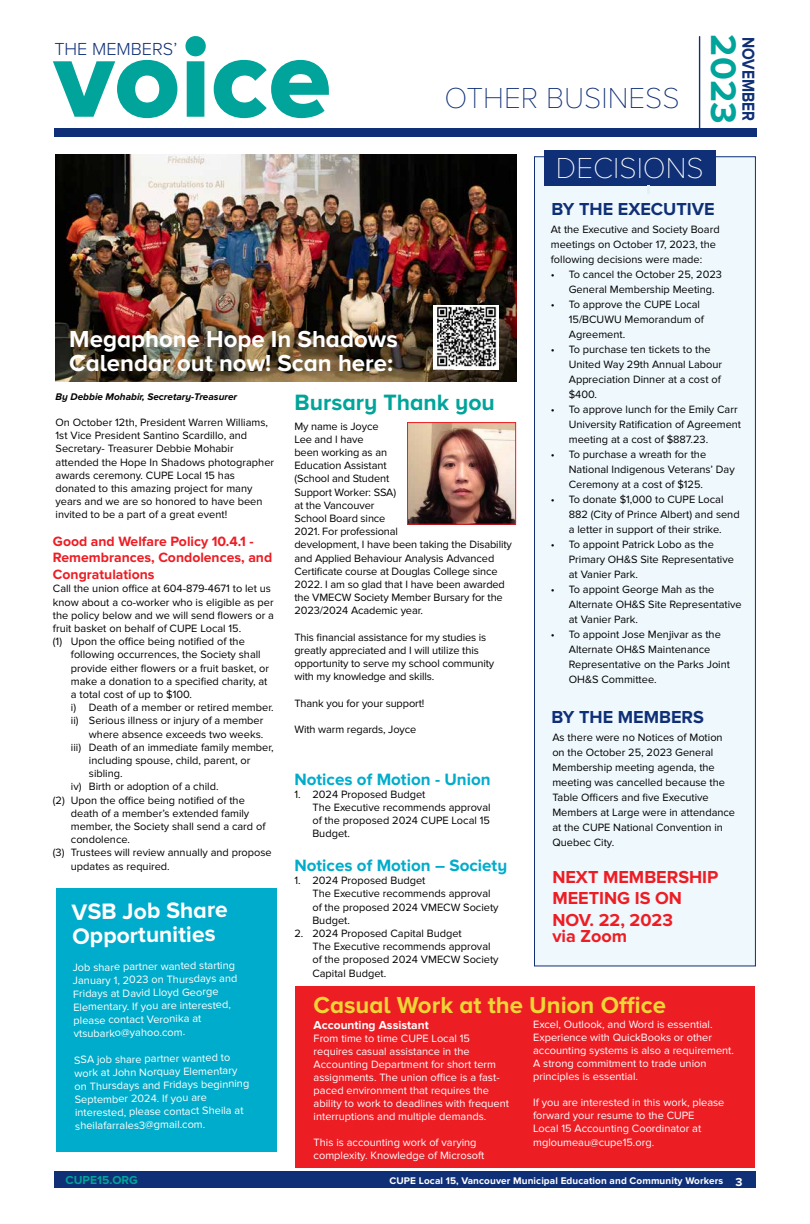
<style>
.page{position:relative;width:810px;height:1224px;background:#fff}
.page>*{position:absolute;margin:0;border:0;box-sizing:border-box;transform-origin:0 0}
.t1{font:114.8px "Proxima Nova A Extrabld";color:#00a49a}
.t2{font:700 36.9px "Proxima Nova A";color:#00a49a}
.t3{font:100 30px "Proxima Nova A";color:#0f2f76}
.t4{font:100 30px "Proxima Nova T";color:#fff}
.t5{font:700 24px/24px "Proxima Nova A";color:#fff}
.t6{font:700 24px "Proxima Nova A";color:#eed636}
.t7{font:700 23px/24px "Proxima Nova A";color:#fff}
.t8{font:700 23px "Proxima Nova A";color:#00a49a}
.t9{font:300 18.1px "Proxima Nova A";color:#0f2f76}
.t10{font:700 18px/21.6px "Proxima Nova";color:#ed1d24}
.t11{font:700 18px "Proxima Nova A";color:#0f2f76}
.t12{font:700 17.8px "Proxima Nova A";color:#0f2f76;scale:.86 1}
.t13{font:700 17px "Proxima Nova A";color:#00accb}
.t14{font:700 14px/16.8px "Proxima Nova";color:#ed1d24}
.t15{font:700 12px "Proxima Nova";color:#fff}
.t16{font:700 12px "Proxima Nova";color:#00a49a}
.t17{font:11px/13.2px "Proxima Nova";color:#000}
.t18{font:11px/13px "Proxima Nova";color:#fff}
.t19{font:700 10px "Proxima Nova";letter-spacing:.01em;color:#fff}
.t20{font:italic 700 10px "Proxima Nova A";color:#000}
.s1{font-family:"Proxima Nova A";font-size:12px}
</style>
<div class="page">
<div style="left:54px;top:128px;width:703px;height:8px;background:#0f2f76"></div>
<hr style="left:699px;top:37px;width:1px;height:92px;background:#0f2f76">
<div style="left:54px;top:1171px;width:702px;height:17px;background:#0f2f76"></div>
<div style="left:295px;top:986px;width:460px;height:182px;background:#ed1d24"></div>
<div style="left:534px;top:156px;width:222px;height:810px;background:#eef8fd;border:1px solid #0f2f76"></div>
<div style="left:544px;top:150px;width:172px;height:36px;background:#0f2f76"></div>
<svg style="left:647px;top:186px;width:3px;height:8px"></svg>
<div style="left:56px;top:888px;width:221px;height:264px;background:#00accb"></div>
<img style="left:409px;top:424px;width:105px;height:99px">
<div style="left:407px;top:422px;width:109px;height:103px;border:1px solid #ed1d24"></div>
<img style="left:56px;top:154px;width:461px;height:228px">
<img style="left:433px;top:305px;width:66px;height:64px">
<h3 class="t9" style="left:54px;top:39px;width:124px">THE MEMBERS’</h3>
<h2 class="t2" style="left:744px;top:34px;width:90px;rotate:90deg">2023</h2>
<h3 class="t12" style="left:759px;top:37px;width:99px;rotate:90deg">NOVEMBER</h3>
<h1 class="t1" style="left:54px;top:12px;width:279px">voice</h1>
<h3 class="t3" style="left:445px;top:82px;width:237px">OTHER BUSINESS</h3>
<h3 class="t4" style="left:556px;top:151px;width:149px">DECISIONS</h3>
<h3 class="t11" style="left:552px;top:199px;width:165px">BY THE EXECUTIVE</h3>
<p class="t17" style="left:551px;top:222px;width:170px;line-height:15px">At the Executive and Society Board meetings on October 17, 2023, the following decisions were made:</p>
<p class="t17" style="left:569px;top:267px;width:155px;line-height:15px;text-indent:-18px">• To cancel the October 25, 2023<br>General Membership Meeting.</p>
<p class="t17" style="left:569px;top:297px;width:137px;line-height:15px;text-indent:-18px">• To approve the CUPE Local<br>15/BCUWU Memorandum of<br>Agreement.</p>
<p class="t17" style="left:569px;top:342px;width:155px;line-height:15px;text-indent:-18px">• To purchase ten tickets to the<br>United Way 29th Annual Labour<br>Appreciation Dinner at a cost of $400.</p>
<p class="t17" style="left:569px;top:402px;width:174px;line-height:15px;text-indent:-18px">• To approve lunch for the Emily Carr<br>University Ratification of Agreement meeting at a cost of $887.23.</p>
<p class="t17" style="left:569px;top:447px;width:167px;line-height:15px;text-indent:-18px">• To purchase a wreath for the<br>National Indigenous Veterans’ Day<br>Ceremony at a cost of $125.</p>
<p class="t17" style="left:569px;top:492px;width:172px;line-height:15px;text-indent:-18px">• To donate $1,000 to CUPE Local<br>882 (City of Prince Albert) and send a letter in support of their strike.</p>
<p class="t17" style="left:569px;top:537px;width:167px;line-height:15px;text-indent:-18px">• To appoint Patrick Lobo as the<br>Primary OH&amp;S Site Representative at Vanier Park.</p>
<p class="t17" style="left:569px;top:582px;width:175px;line-height:15px;text-indent:-18px">• To appoint George Mah as the<br>Alternate OH&amp;S Site Representative at Vanier Park.</p>
<p class="t17" style="left:569px;top:627px;width:163px;line-height:15px;text-indent:-18px">• To appoint Jose Menjivar as the<br>Alternate OH&amp;S Maintenance<br>Representative on the Parks Joint<br>OH&amp;S Committee.</p>
<h3 class="t5" style="left:69px;top:326px;width:330px">Megaphone Hope In Shadows<br>Calendar out now! Scan here:</h3>
<p class="t20" style="left:56px;top:391px;width:183px">By Debbie Mohabir, Secretary-Treasurer</p>
<p class="t17" style="left:56px;top:416px;width:220px">On October 12th, President Warren Williams, 1st Vice President Santino Scardillo, and Secretary- Treasurer Debbie Mohabir attended the Hope In Shadows photographer awards ceremony. CUPE Local 15 has donated to this amazing project for many years and we are so honored to have been invited to be a part of a great event!</p>
<h3 class="t8" style="left:295px;top:389px;width:202px">Bursary Thank you</h3>
<p class="t17" style="left:294px;top:420px;width:219px">My name is Joyce<br>Lee and I have<br>been working as an<br>Education Assistant<br>(School and Student<br>Support Worker: SSA)<br>at the Vancouver<br>School Board since<br>2021. For professional<br>development, I have been taking the Disability and Applied Behaviour Analysis Advanced<br>Certificate course at Douglas College since<br>2022. I am so glad that I have been awarded the VMECW Society Member Bursary for the<br>2023/2024 Academic year.</p>
<p class="t17" style="left:294px;top:631px;width:201px">This financial assistance for my studies is greatly appreciated and I will utilize this opportunity to serve my school community with my knowledge and skills.</p>
<p class="t17" style="left:294px;top:697px;width:131px">Thank you for your support!</p>
<p class="t17" style="left:294px;top:723px;width:123px">With warm regards, Joyce</p>
<p class="t14" style="left:53px;top:533px;width:221px">Good and Welfare Policy 10.4.1 -<br>Remembrances, Condolences, and<br>Congratulations</p>
<p class="t17" style="left:53px;top:582px;width:223px">Call the union office at 604-879-4671 to let us know about a co-worker who is eligible as per the policy below and we will send flowers or a fruit basket on behalf of CUPE Local 15.<br>(1) Upon the office being notified of the</p>
<p class="t17" style="left:71px;top:648px;width:191px">following occurrences, the Society shall</p>
<p class="t17" style="left:71px;top:662px;width:200px">provide either flowers or a fruit basket, or</p>
<p class="t17" style="left:71px;top:675px;width:198px">make a donation to a specified charity, at</p>
<p class="t17" style="left:71px;top:688px;width:123px">a total cost of up to $100.</p>
<p class="t17" style="left:71px;top:701px;width:204px">i) Death of a member or retired member.</p>
<p class="t17" style="left:71px;top:714px;width:194px">ii) Serious illness or injury of a member</p>
<p class="t17" style="left:89px;top:728px;width:176px">where absence exceeds two weeks.</p>
<p class="t17" style="left:71px;top:741px;width:204px">iii) Death of an immediate family member,</p>
<p class="t17" style="left:89px;top:754px;width:163px">including spouse, child, parent, or</p>
<p class="t17" style="left:89px;top:767px;width:35px">sibling.</p>
<p class="t17" style="left:71px;top:780px;width:149px">iv) Birth or adoption of a child.</p>
<p class="t17" style="left:53px;top:794px;width:193px">(2) Upon the office being notified of the</p>
<p class="t17" style="left:71px;top:807px;width:180px">death of a member’s extended family</p>
<p class="t17" style="left:71px;top:820px;width:196px">member, the Society shall send a card of</p>
<p class="t17" style="left:71px;top:833px;width:61px">condolence.</p>
<p class="t17" style="left:53px;top:846px;width:220px">(3) Trustees will review annually and propose</p>
<p class="t17" style="left:71px;top:860px;width:100px">updates as required.</p>
<h3 class="t11" style="left:552px;top:707px;width:154px">BY THE MEMBERS</h3>
<p class="t17" style="left:552px;top:730px;width:184px;line-height:15px">As there were no Notices of Motion on the October 25, 2023 General<br>Membership meeting agenda, the meeting was cancelled because the<br>Table Officers and five Executive<br>Members at Large were in attendance at the CUPE National Convention in<br>Quebec City.</p>
<h3 class="t10" style="left:552px;top:866px;width:168px">NEXT MEMBERSHIP<br>MEETING IS ON<br>NOV. 22, 2023</h3>
<h3 class="t10" style="left:552px;top:925px;width:76px">via Zoom</h3>
<h3 class="t13" style="left:294px;top:769px;width:198px">Notices of Motion - Union</h3>
<p class="t17" style="left:312px;top:788px;width:180px;text-indent:-18px">1. 2024 Proposed Budget<br>The Executive recommends approval of the proposed 2024 CUPE Local 15<br>Budget.</p>
<h3 class="t13" style="left:294px;top:856px;width:214px">Notices of Motion – Society</h3>
<p class="t17" style="left:312px;top:874px;width:188px;text-indent:-18px">1. 2024 Proposed Budget<br>The Executive recommends approval of the proposed 2024 VMECW Society<br>Budget.</p>
<p class="t17" style="left:312px;top:927px;width:188px;text-indent:-18px">2. 2024 Proposed Capital Budget<br>The Executive recommends approval of the proposed 2024 VMECW Society<br>Capital Budget.</p>
<h3 class="t7" style="left:72px;top:900px;width:158px;rotate:-1deg">VSB Job Share<br>Opportunities</h3>
<p class="t18" style="left:72px;top:961px;width:166px;rotate:-1deg">Job share partner wanted starting<br>January 1, 2023 on Thursdays and<br>Fridays at David Lloyd George<br>Elementary. If you are interested, please contact Veronika at vtsubarko@yahoo.com.</p>
<p class="t18" style="left:74px;top:1054px;width:176px;rotate:-1deg">SSA job share partner wanted to work at John Norquay Elementary on Thursdays and Fridays beginning<br>September 2024. If you are interested, please contact Sheila at sheilafarrales3@gmail.com.</p>
<h3 class="t6" style="left:314px;top:992px;width:354px">Casual Work at the Union Office</h3>
<p class="t15" style="left:314px;top:1018px;width:117px">Accounting Assistant</p>
<p class="t18" style="left:314px;top:1032px;width:197px">From time to time CUPE Local 15 requires casual assistance in the Accounting Department for short term assignments. The union office is a fast&shy;paced environment that requires the ability to work to deadlines with frequent interruptions and multiple demands.</p>
<p class="t18" style="left:314px;top:1136px;width:172px">This is accounting work of varying complexity. Knowledge of Microsoft</p>
<p class="t18" style="left:533px;top:1018px;width:202px">Excel, Outlook, and Word is essential.<br>Experience with QuickBooks or other accounting systems is also a requirement.<br>A strong commitment to trade union principles is essential.</p>
<p class="t18" style="left:533px;top:1096px;width:193px">If you are interested in this work, please forward your resume to the CUPE<br>Local 15 Accounting Coordinator at mgloumeau@cupe15.org.</p>
<p class="t16" style="left:66px;top:1173px;width:74px">CUPE15.ORG</p>
<p class="t19" style="left:390px;top:1175px;width:355px">CUPE Local 15, Vancouver Municipal Education and Community Workers <span class="s1">3</span></p>
</div>
